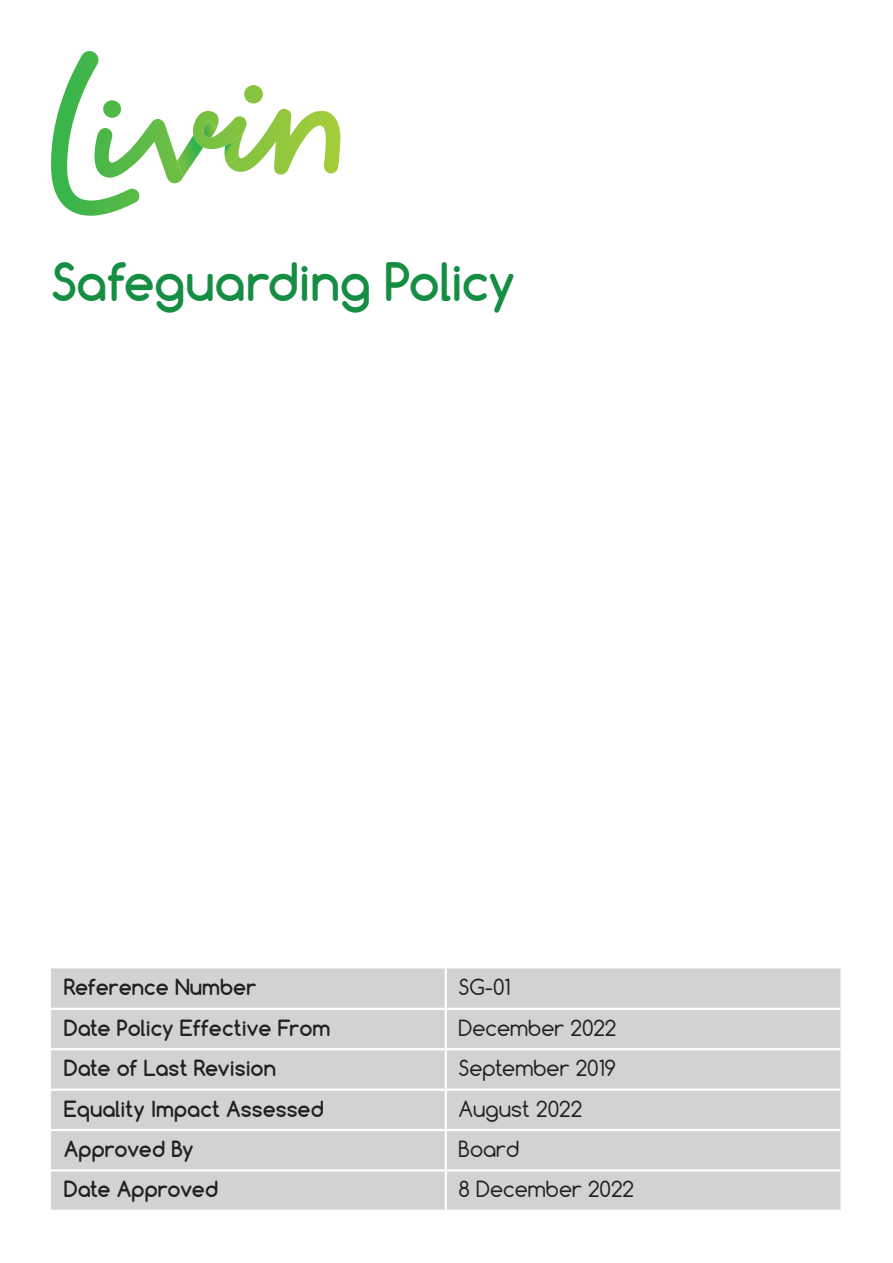
<style>
.page{position:relative;width:893px;height:1263px;background:#fff}
.page>*{position:absolute;margin:0;border:0;box-sizing:border-box;transform-origin:0 0}
.t1{font:700 49.8px "Comfortaa";letter-spacing:-.015em;color:#158e44}
.t2{font:700 21px "Comfortaa";color:#231f20}
.t3{font:21px "Comfortaa";color:#231f20}
</style>
<div class="page">
<svg style="left:51px;top:51px;width:228px;height:165px"></svg>
<img style="left:203px;top:121px;width:14px;height:16px">
<div style="left:51px;top:968px;width:789px;height:242px;background:#d1d2d4"></div>
<hr style="left:445px;top:968px;width:2px;height:40px;background:#fff">
<hr style="left:51px;top:1008px;width:395px;height:2px;background:#fff">
<hr style="left:446px;top:1008px;width:394px;height:2px;background:#fff">
<hr style="left:445px;top:1010px;width:2px;height:38px;background:#fff">
<hr style="left:51px;top:1048px;width:395px;height:2px;background:#fff">
<hr style="left:446px;top:1048px;width:394px;height:2px;background:#fff">
<hr style="left:445px;top:1050px;width:2px;height:38px;background:#fff">
<hr style="left:51px;top:1088px;width:395px;height:3px;background:#fff">
<hr style="left:446px;top:1088px;width:394px;height:3px;background:#fff">
<hr style="left:445px;top:1091px;width:2px;height:38px;background:#fff">
<hr style="left:51px;top:1129px;width:395px;height:2px;background:#fff">
<hr style="left:446px;top:1129px;width:394px;height:2px;background:#fff">
<hr style="left:445px;top:1131px;width:2px;height:38px;background:#fff">
<hr style="left:51px;top:1169px;width:395px;height:2px;background:#fff">
<hr style="left:446px;top:1169px;width:394px;height:2px;background:#fff">
<hr style="left:445px;top:1171px;width:2px;height:39px;background:#fff">
<p class="t1" style="left:51px;top:250px;width:466px">Safeguarding Policy</p>
<p class="t2" style="left:64px;top:974px;width:194px">Reference Number</p>
<p class="t3" style="left:458px;top:974px;width:53px">SG-01</p>
<p class="t2" style="left:64px;top:1014px;width:268px">Date Policy Effective From</p>
<p class="t3" style="left:458px;top:1014px;width:159px">December 2022</p>
<p class="t2" style="left:64px;top:1055px;width:214px">Date of Last Revision</p>
<p class="t3" style="left:458px;top:1055px;width:159px">September 2019</p>
<p class="t2" style="left:64px;top:1095px;width:262px">Equality Impact Assessed</p>
<p class="t3" style="left:458px;top:1095px;width:125px">August 2022</p>
<p class="t2" style="left:64px;top:1136px;width:131px">Approved By</p>
<p class="t3" style="left:458px;top:1136px;width:62px">Board</p>
<p class="t2" style="left:64px;top:1176px;width:156px">Date Approved</p>
<p class="t3" style="left:458px;top:1176px;width:177px">8 December 2022</p>
</div>
